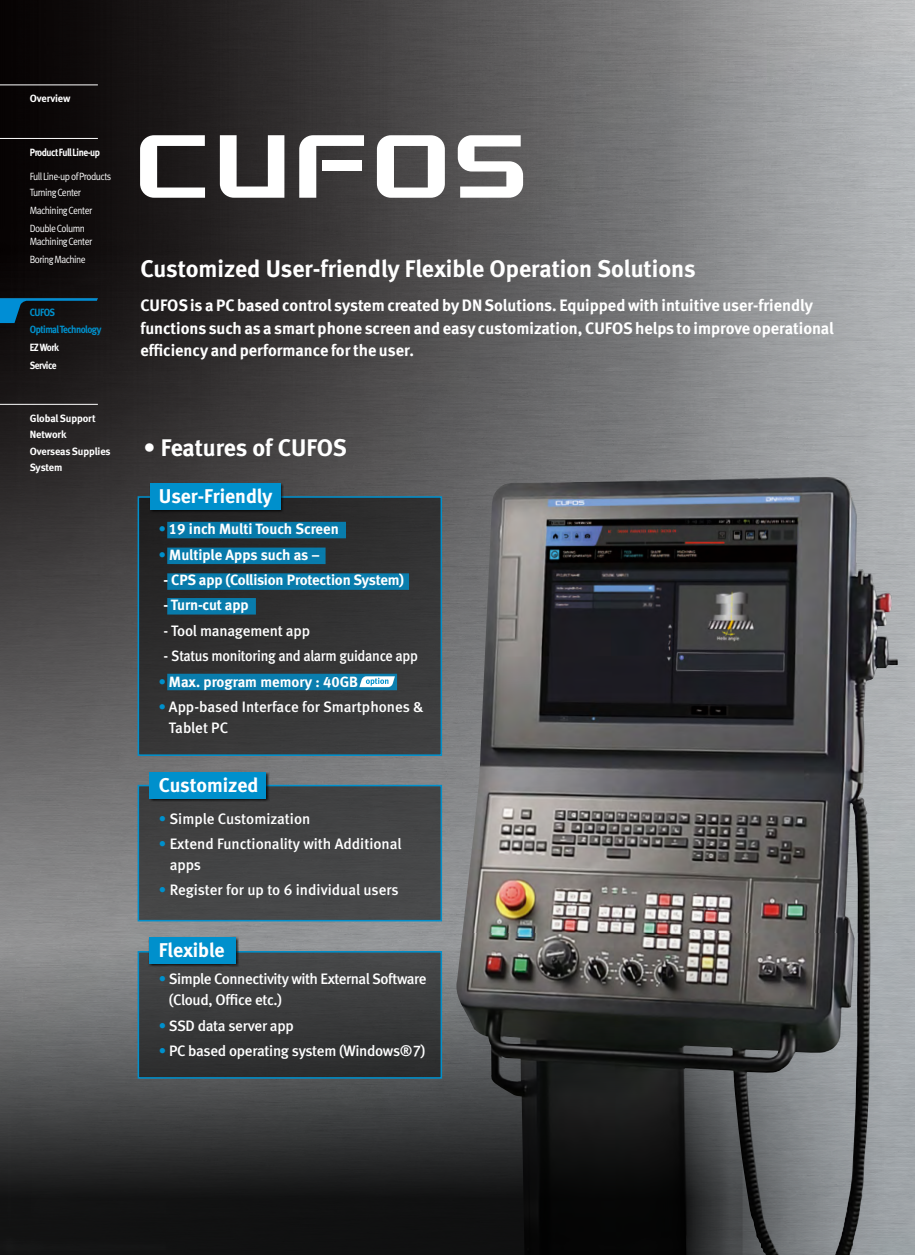
<style>
.page{position:relative;width:915px;height:1255px;background:#fff}
.page>*{position:absolute;margin:0;border:0;box-sizing:border-box;transform-origin:0 0}
.t1{font:24px "Meta Bold LF";color:#fff}
.t2{font:19.95px "Meta Bold LF";color:#fff}
.t3{font:16.5px/22.5px "Meta Bold LF";color:#fff}
.t4{font:15.15px/20.9px "Meta Medium LF";letter-spacing:-.015em;color:#fff}
.t5{font:14.85px "Meta Bold LF";letter-spacing:-.01em;color:#fff}
.t6{font:10.5px/17.7px "Meta Normal LF";letter-spacing:-.05em;color:#fff;scale:.9 1}
.t7{font:10.5px/16.5px "Meta Bold LF";letter-spacing:-.015em;color:#fff}
.t8{font:10.5px/17.7px "Meta Bold LF";letter-spacing:-.05em;color:#fff;scale:.9 1}
.t9{font:10.5px/17.7px "Meta Bold LF";letter-spacing:-.05em;color:#0090cc;scale:.9 1}
.s1{color:#0090cc}
.s2{font-family:"Meta Bold LF";font-size:14.85px;color:#0090cc}
.s3{font-size:15.45px}
</style>
<div class="page">
<img style="left:0;top:0;width:914px;height:933px">
<img style="left:453px;top:476px;width:445px;height:457px">
<svg style="left:0;top:933px;width:914px;height:321px;background:#424444"></svg>
<div style="left:138px;top:951px;width:303px;height:126px;background:linear-gradient(to bottom,#494a4b,#2b2c2d)"></div>
<div style="left:138px;top:785px;width:303px;height:135px;background:#444445"></div>
<div style="left:137px;top:784px;width:305px;height:137px;border:2px solid #0090cc"></div>
<div style="left:149px;top:771px;width:120px;height:30px;background:#000;opacity:.75"></div>
<div style="left:150px;top:772px;width:116px;height:26px;background:#0090cc"></div>
<div style="left:137px;top:951px;width:305px;height:127px;border:2px solid #0090cc"></div>
<div style="left:138px;top:497px;width:303px;height:258px;background:linear-gradient(to right,#2c2b2c,#383839)"></div>
<div style="left:137px;top:496px;width:305px;height:260px;border:2px solid #0090cc"></div>
<div style="left:149px;top:483px;width:135px;height:30px;background:#000;opacity:.75"></div>
<div style="left:150px;top:483px;width:130px;height:26px;background:#0090cc"></div>
<div style="left:148px;top:936px;width:91px;height:30px;background:#000;opacity:.75"></div>
<div style="left:149px;top:937px;width:86px;height:26px;background:#0090cc"></div>
<svg style="left:140px;top:135px;width:65px;height:63px"></svg>
<svg style="left:377px;top:135px;width:67px;height:63px"></svg>
<svg style="left:299px;top:135px;width:65px;height:63px"></svg>
<svg style="left:457px;top:135px;width:66px;height:63px"></svg>
<svg style="left:220px;top:135px;width:64px;height:63px"></svg>
<div style="left:167px;top:522px;width:179px;height:16px;background:#077aaa"></div>
<div style="left:167px;top:547px;width:158px;height:17px;background:#087bab"></div>
<div style="left:167px;top:573px;width:242px;height:17px;background:#097cac"></div>
<div style="left:167px;top:673px;width:230px;height:17px;background:#0a7dad"></div>
<div style="left:167px;top:598px;width:89px;height:16px;background:#087bab"></div>
<svg style="left:359px;top:676px;width:36px;height:11px"></svg>
<hr style="left:0;top:85px;width:98px;height:1px;background:#fff">
<hr style="left:0;top:138px;width:98px;height:1px;background:#fff">
<hr style="left:0;top:404px;width:98px;height:1px;background:#fff">
<svg style="left:0;top:298px;width:98px;height:25px;background:#0e3144"></svg>
<p class="t7" style="left:30px;top:90px;width:42px">Overview</p>
<p class="t8" style="left:30px;top:143px;width:79px">Product Full Line-up</p>
<p class="t6" style="left:30px;top:167px;width:92px;line-height:16.5px">Full Line-up of Products<br>Turning Center</p>
<p class="t6" style="left:30px;top:201px;width:71px">Machining Center<br>Double Column</p>
<p class="t6" style="left:30px;top:232px;width:71px">Machining Center<br>Boring Machine</p>
<p class="t9" style="left:30px;top:303px;width:81px">CUFOS<br>Optimal Technology</p>
<p class="t8" style="left:30px;top:338px;width:34px">EZ Work<br>Service</p>
<p class="t7" style="left:30px;top:409px;width:82px">Global Support<br>Network<br>Overseas Supplies<br>System</p>
<h1 class="t1" style="left:140px;top:254px;width:556px">Customized User-friendly Flexible Operation Solutions</h1>
<p class="t3" style="left:140px;top:293px;width:694px">CUFOS is a PC based control system created by DN Solutions. Equipped with intuitive user-friendly functions such as a smart phone screen and easy customization, CUFOS helps to improve operational efficiency and performance for the user.</p>
<h1 class="t1" style="left:144px;top:433px;width:204px">• Features of CUFOS</h1>
<h2 class="t2" style="left:159px;top:483px;width:115px">User-Friendly</h2>
<p class="t5" style="left:159px;top:519px;width:181px"><span class="s1">•</span> 19 inch Multi Touch Screen</p>
<p class="t5" style="left:159px;top:545px;width:163px"><span class="s1">•</span> Multiple Apps such as –</p>
<p class="t5" style="left:163px;top:570px;width:242px">- CPS app (Collision Protection System)</p>
<p class="t5" style="left:163px;top:596px;width:87px">- Turn-cut app</p>
<p class="t4" style="left:163px;top:620px;width:148px">- Tool management app</p>
<p class="t4" style="left:163px;top:645px;width:256px">- Status monitoring and alarm guidance app</p>
<p class="t5" style="left:159px;top:672px;width:201px"><span class="s1">•</span> Max. program memory : 40GB</p>
<p class="t4" style="left:169px;top:696px;width:256px;text-indent:-10px"><span class="s2">•</span> App-based Interface for Smartphones &amp;<br>Tablet PC</p>
<h2 class="t2" style="left:159px;top:772px;width:101px">Customized</h2>
<p class="t4" style="left:159px;top:807px;width:153px"><span class="s1">•</span> Simple Customization</p>
<p class="t4" style="left:170px;top:833px;width:233px;text-indent:-11px"><span class="s1">•</span> Extend Functionality with Additional apps</p>
<p class="t4" style="left:159px;top:879px;width:241px"><span class="s1">•</span> Register for up to <span class="s3">6</span> individual users</p>
<h2 class="t2" style="left:159px;top:937px;width:67px">Flexible</h2>
<p class="t4" style="left:169px;top:968px;width:259px;text-indent:-10px"><span class="s1">•</span> Simple Connectivity with External Software (Cloud, Office etc.)</p>
<p class="t4" style="left:159px;top:1014px;width:136px"><span class="s1">•</span> SSD data server app</p>
<p class="t4" style="left:159px;top:1040px;width:268px"><span class="s1">•</span> PC based operating system (Windows®<span class="s3">7</span>)</p>
</div>
